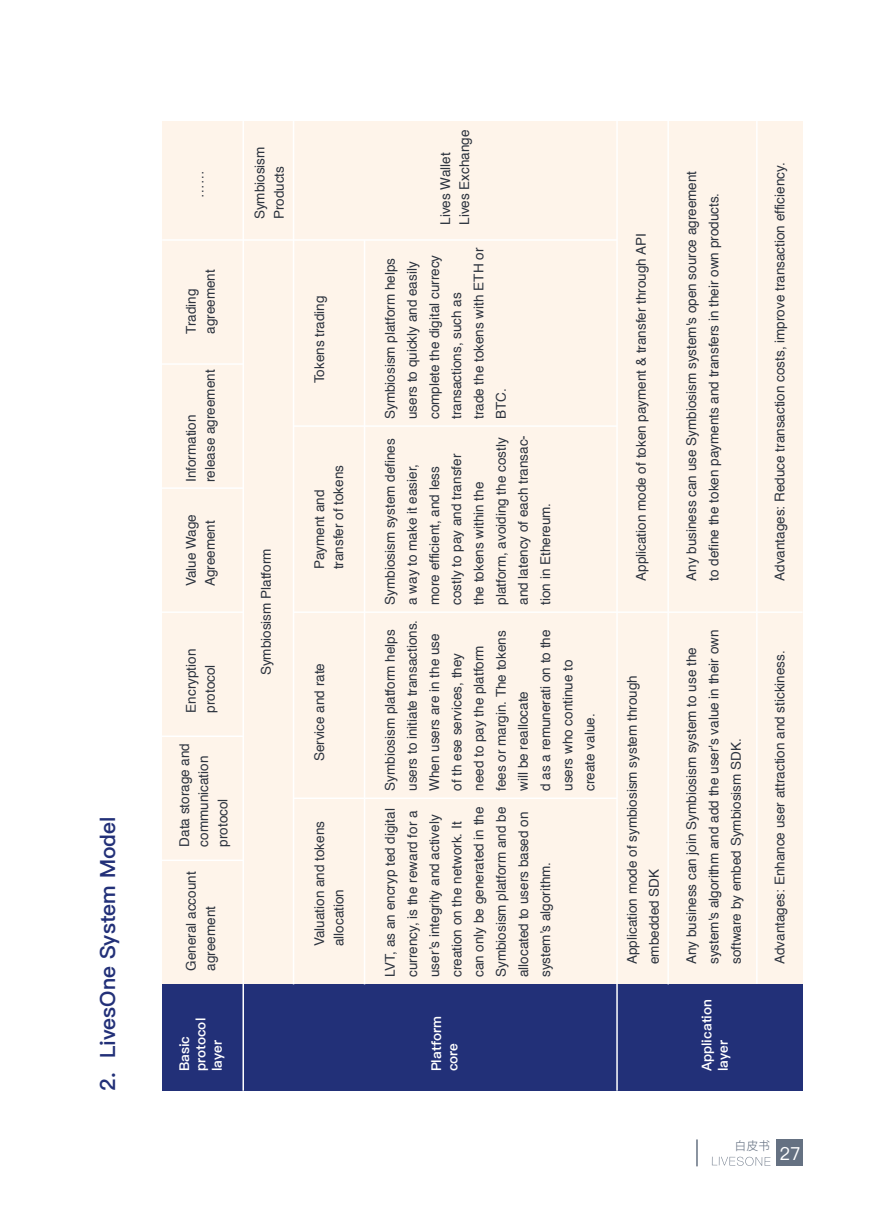
<style>
.page{position:relative;width:893px;height:1212px;background:#fff}
.page>*{position:absolute;margin:0;border:0;box-sizing:border-box;transform-origin:0 0}
.t1{font:600 21px "Ping Fang SC";color:#223078}
.t2{font:18px "Ping Fang SC";color:#fff}
.t3{font:15px/25.2px "Helvetica";color:#2c333e}
.t4{font:13.5px/22.2px "Helvetica";color:#2c333e}
.t5{font:600 13.5px/16.2px "Ping Fang SC";color:#fff}
.t6{font:300 12px "Ping Fang SC";color:#657182}
</style>
<div class="page">
<div style="left:162px;top:121px;width:640px;height:970px;background:#fef4ea"></div>
<div style="left:162px;top:984px;width:640px;height:107px;background:#223078"></div>
<hr style="left:242px;top:121px;width:2px;height:970px;background:#fff">
<hr style="left:616px;top:121px;width:2px;height:970px;background:#fff">
<hr style="left:293px;top:121px;width:1px;height:863px;background:#fff">
<hr style="left:364px;top:240px;width:1px;height:744px;background:#fff">
<hr style="left:667px;top:121px;width:2px;height:863px;background:#fff">
<hr style="left:756px;top:121px;width:2px;height:863px;background:#fff">
<hr style="left:162px;top:239px;width:455px;height:2px;background:#fff">
<hr style="left:294px;top:425px;width:323px;height:2px;background:#fff">
<hr style="left:294px;top:611px;width:508px;height:2px;background:#fff">
<hr style="left:294px;top:797px;width:323px;height:2px;background:#fff">
<hr style="left:161px;top:859px;width:82px;height:2px;background:#fff">
<hr style="left:161px;top:735px;width:82px;height:2px;background:#fff">
<hr style="left:161px;top:611px;width:82px;height:2px;background:#fff">
<hr style="left:161px;top:487px;width:82px;height:2px;background:#fff">
<hr style="left:161px;top:363px;width:82px;height:2px;background:#fff">
<svg style="left:712px;top:1157px;width:58px;height:9px"></svg>
<div style="left:776px;top:1139px;width:27px;height:27px;background:#657182"></div>
<hr style="left:696px;top:1139px;width:2px;height:27px;background:#657182">
<h1 class="t1" style="left:95px;top:1091px;width:275px;rotate:-90deg">2. LivesOne System Model</h1>
<p class="t4" style="left:188px;top:198px;width:28px;rotate:-90deg">……</p>
<p class="t4" style="left:182px;top:334px;width:66px;line-height:19.2px;rotate:-90deg">Trading agreement</p>
<p class="t4" style="left:182px;top:482px;width:114px;line-height:19.2px;rotate:-90deg">Information release agreement</p>
<p class="t4" style="left:182px;top:586px;width:74px;line-height:19.2px;rotate:-90deg">Value Wage<br>Agreement</p>
<p class="t4" style="left:182px;top:712px;width:65px;line-height:19.2px;rotate:-90deg">Encryption protocol</p>
<p class="t3" style="left:171px;top:834px;width:112px;rotate:-90deg">General account agreem</p>
<p class="t4" style="left:175px;top:847px;width:105px;line-height:19.2px;rotate:-90deg">Data storage and communication protocol</p>
<p class="t4" style="left:182px;top:971px;width:101px;line-height:19.2px;rotate:-90deg">General account agreement</p>
<p class="t4" style="left:251px;top:219px;width:74px;line-height:19.2px;rotate:-90deg">Symbiosism<br>Products</p>
<p class="t4" style="left:255px;top:675px;width:128px;rotate:-90deg">Symbiosism Platform</p>
<p class="t4" style="left:309px;top:383px;width:89px;rotate:-90deg">Tokens trading</p>
<p class="t4" style="left:310px;top:569px;width:106px;line-height:19.2px;rotate:-90deg">Payment and transfer of tokens</p>
<p class="t4" style="left:309px;top:761px;width:100px;rotate:-90deg">Service and rate</p>
<p class="t4" style="left:310px;top:946px;width:127px;line-height:19.2px;rotate:-90deg">Valuation and tokens allocation</p>
<p class="t4" style="left:436px;top:225px;width:97px;line-height:19.2px;rotate:-90deg">Lives Wallet<br>Lives Exchange</p>
<p class="t4" style="left:379px;top:419px;width:173px;rotate:-90deg">Symbiosism platform helps users to quickly and easily complete the digital currecy transactions, such as<br>trade the tokens with ETH or<br>BTC.</p>
<p class="t4" style="left:379px;top:605px;width:171px;rotate:-90deg">Symbiosism system defines a way to make it easier, more efficient, and less costly to pay and transfer the tokens within the platform, avoiding the costly and latency of each transac&shy;tion in Ethereum.</p>
<p class="t4" style="left:379px;top:791px;width:173px;rotate:-90deg">Symbiosism platform helps users to initiate transactions.<br>When users are in the use of th ese services, they need to pay the platform fees or margin. The tokens will be reallocate<br>d as a remunerati on to the users who continue to create value.</p>
<p class="t4" style="left:379px;top:977px;width:172px;rotate:-90deg">LVT, as an encryp ted digital currency, is the reward for a user’s integrity and actively creation on the network. It can only be generated in the<br>Symbiosism platform and be allocated to users based on system’s algorithm.</p>
<p class="t5" style="left:176px;top:1071px;width:55px;rotate:-90deg">Basic protocol layer</p>
<p class="t5" style="left:428px;top:1071px;width:57px;rotate:-90deg">Platform core</p>
<p class="t4" style="left:630px;top:581px;width:349px;rotate:-90deg">Application mode of token payment &amp; transfer through API</p>
<p class="t4" style="left:621px;top:964px;width:290px;rotate:-90deg">Application mode of symbiosism system through embedded SDK</p>
<p class="t4" style="left:681px;top:581px;width:411px;rotate:-90deg">Any business can use Symbiosism system's open source agreement to define the token payments and transfers in their own products.</p>
<p class="t4" style="left:681px;top:964px;width:336px;rotate:-90deg">Any business can join Symbiosism system to use the system's algorithm and add the user's value in their own software by embed Symbiosism SDK.</p>
<p class="t5" style="left:698px;top:1071px;width:74px;rotate:-90deg">Application layer</p>
<p class="t4" style="left:769px;top:581px;width:420px;rotate:-90deg">Advantages: Reduce transaction costs, improve transaction efficiency.</p>
<p class="t4" style="left:769px;top:964px;width:315px;rotate:-90deg">Advantages: Enhance user attraction and stickiness.</p>
<p class="t6" style="left:734px;top:1138px;width:37px">白皮书</p>
<h2 class="t2" style="left:780px;top:1142px;width:22px">27</h2>
</div>
